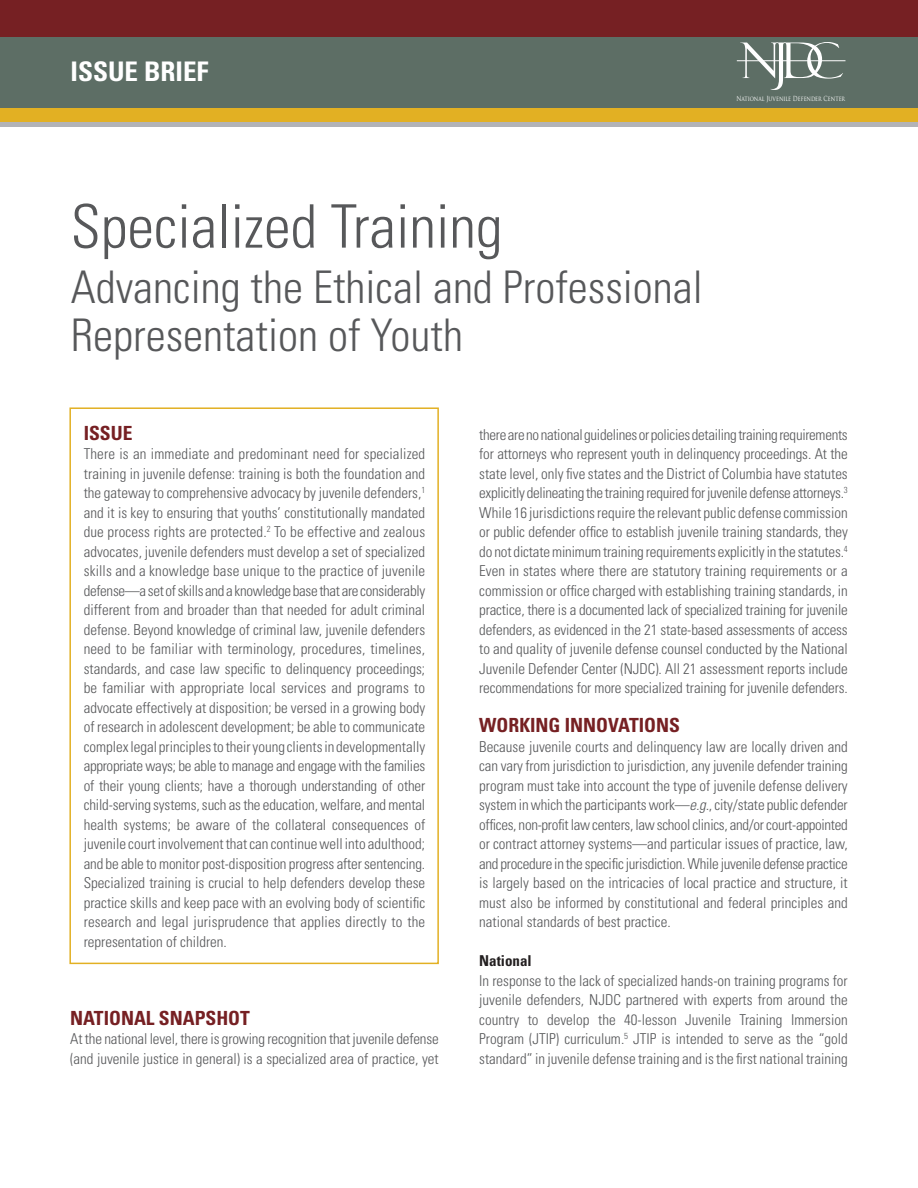
<style>
.page{position:relative;width:918px;height:1188px;background:#fff}
.page>*{position:absolute;margin:0;border:0;box-sizing:border-box;transform-origin:0 0}
.t1{font:300 condensed 60px "Univers LT Std";color:#57585a}
.t2{font:300 condensed 45px/48px "Univers LT Std";color:#57585a}
.t3{font:700 condensed 27px "Univers LT Std";color:#fff}
.Headers{font:700 condensed 19.5px "Univers LT Std";color:#762023}
.Issue_Headline{font:700 condensed 19.5px "Univers LT Std";color:#762023}
.Body_text{font:300 condensed 15px/19.5px "Univers LT Std";color:#57585a;text-align:justify}
.Issue_Body_text{font:300 condensed 15px/19.5px "Univers LT Std";color:#57585a;text-align:justify}
.Subhead{font:700 condensed 15px "Univers LT Std";color:#231f20}
.Image{font:6.75px "Trajan Pro";color:#fff;scale:.79 1}
.s1{font-style:italic}
</style>
<div class="page">
<div style="left:69px;top:407px;width:370px;height:557px;border:2px solid #e2b023"></div>
<div style="left:0;top:122px;width:918px;height:5px;background:#b2b3b7"></div>
<div style="left:0;top:108px;width:918px;height:14px;background:#e2b023"></div>
<div style="left:0;top:36px;width:918px;height:72px;background:#5d6e65"></div>
<div style="left:0;top:0;width:918px;height:37px;background:#762023"></div>
<hr style="left:737px;top:60px;width:108px;height:1px;background:#fff">
<svg style="left:740px;top:42px;width:103px;height:48px"></svg>
<p class="t3" style="left:71px;top:55px;width:140px">ISSUE BRIEF</p>
<p class="Image" style="left:736px;top:94px;width:139px">National Juvenile Defender Center</p>
<p class="t1" style="left:71px;top:190px;width:433px">Specialized Training</p>
<p class="t2" style="left:71px;top:263px;width:634px">Advancing the Ethical and Professional<br>Representation of Youth</p>
<p class="Issue_Headline" style="left:84px;top:421px;width:50px">ISSUE</p>
<p class="Issue_Body_text" style="left:84px;top:444px;width:343px">There is an immediate and predominant need for specialized training in juvenile defense: training is both the foundation and the gateway to comprehensive advocacy by juvenile defenders,<sup>1 </sup>and it is key to ensuring that youths’ constitutionally mandated due process rights are protected.<sup>2</sup> To be effective and zealous advocates, juvenile defenders must develop a set of specialized skills and a knowledge base unique to the practice of juvenile defense—a set of skills and a knowledge base that are considerably different from and broader than that needed for adult criminal defense. Beyond knowledge of criminal law, juvenile defenders need to be familiar with terminology, procedures, timelines, standards, and case law specific to delinquency proceedings; be familiar with appropriate local services and programs to advocate effectively at disposition; be versed in a growing body of research in adolescent development; be able to communicate complex legal principles to their young clients in developmentally appropriate ways; be able to manage and engage with the families of their young clients; have a thorough understanding of other child-serving systems, such as the education, welfare, and mental health systems; be aware of the collateral consequences of juvenile court involvement that can continue well into adulthood; and be able to monitor post-disposition progress after sentencing.<br>Specialized training is crucial to help defenders develop these practice skills and keep pace with an evolving body of scientific research and legal jurisprudence that applies directly to the representation of children.</p>
<p class="Headers" style="left:70px;top:1006px;width:181px">NATIONAL SNAPSHOT</p>
<p class="Body_text" style="left:70px;top:1029px;width:370px">At the national level, there is growing recognition that juvenile defense (and juvenile justice in general) is a specialized area of practice, yet</p>
<p class="Body_text" style="left:479px;top:424px;width:370px">there are no national guidelines or policies detailing training requirements for attorneys who represent youth in delinquency proceedings. At the state level, only five states and the District of Columbia have statutes explicitly delineating the training required for juvenile defense attorneys.<sup>3<br></sup>While 16 jurisdictions require the relevant public defense commission or public defender office to establish juvenile training standards, they do not dictate minimum training requirements explicitly in the statutes.<sup>4<br></sup>Even in states where there are statutory training requirements or a commission or office charged with establishing training standards, in practice, there is a documented lack of specialized training for juvenile defenders, as evidenced in the 21 state-based assessments of access to and quality of juvenile defense counsel conducted by the National Juvenile Defender Center (NJDC). All 21 assessment reports include recommendations for more specialized training for juvenile defenders.</p>
<p class="Headers" style="left:479px;top:713px;width:202px">WORKING INNOVATIONS</p>
<p class="Body_text" style="left:479px;top:736px;width:370px">Because juvenile courts and delinquency law are locally driven and can vary from jurisdiction to jurisdiction, any juvenile defender training program must take into account the type of juvenile defense delivery system in which the participants work—<span class="s1">e.g.</span>, city/state public defender offices, non-profit law centers, law school clinics, and/or court-appointed or contract attorney systems—and particular issues of practice, law, and procedure in the specific jurisdiction. While juvenile defense practice is largely based on the intricacies of local practice and structure, it must also be informed by constitutional and federal principles and national standards of best practice.</p>
<p class="Subhead" style="left:479px;top:951px;width:54px">National</p>
<p class="Body_text" style="left:479px;top:970px;width:370px">In response to the lack of specialized hands-on training programs for juvenile defenders, NJDC partnered with experts from around the country to develop the 40-lesson Juvenile Training Immersion Program (JTIP) curriculum.<sup>5</sup> JTIP is intended to serve as the “gold standard” in juvenile defense training and is the first national training</p>
</div>
